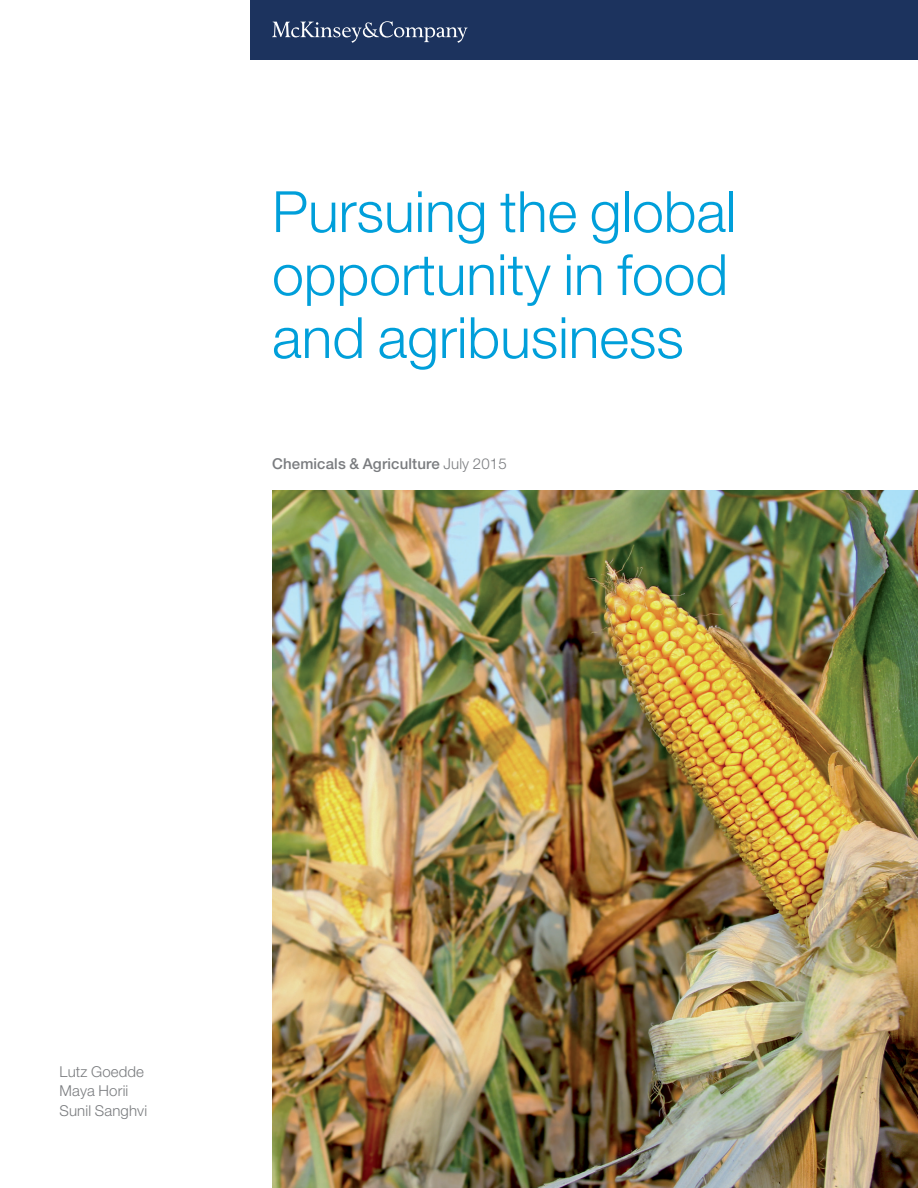
<style>
.page{position:relative;width:918px;height:1188px;background:#fff}
.page>*{position:absolute;margin:0;border:0;box-sizing:border-box;transform-origin:0 0}
.t1{font:300 57px/63px "Helvetica Neue LT Std";color:#009fda}
.t2{font:300 15px/19.5px "Helvetica Neue LT Std";letter-spacing:.01em;color:#7a7c7f}
.t3{font:500 15px "Helvetica Neue LT Std";letter-spacing:.01em;color:#7a7c7f}
.s1{font-weight:300}
</style>
<div class="page">
<div style="left:251px;top:0;width:667px;height:60px;background:#1c335e"></div>
<svg style="left:272px;top:21px;width:196px;height:22px"></svg>
<img style="left:272px;top:491px;width:646px;height:697px">
<p class="t1" style="left:272px;top:179px;width:466px">Pursuing the global opportunity in food and agribusiness</p>
<p class="t3" style="left:272px;top:455px;width:236px">Chemicals &amp; Agriculture <span class="s1">July 2015</span></p>
<p class="t2" style="left:60px;top:1061px;width:89px">Lutz Goedde<br>Maya Horii<br>Sunil Sanghvi</p>
</div>
